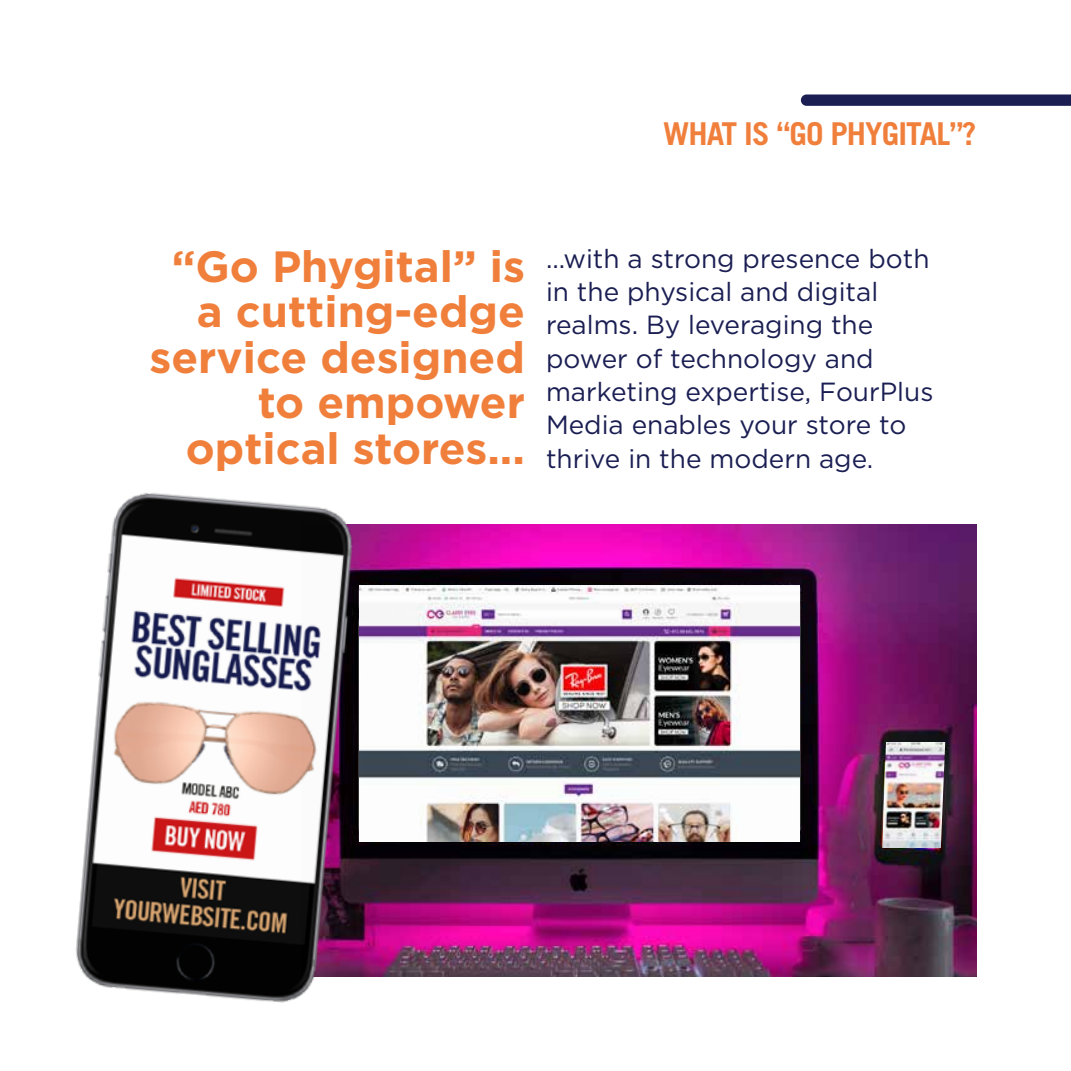
<style>
.page{position:relative;width:1071px;height:1071px;background:#fff}
.page>*{position:absolute;margin:0;border:0;box-sizing:border-box;transform-origin:0 0}
.t1{font:700 43.75px/45.5px "Gotham";color:#f07f3c;text-align:right}
.t2{font:700 31.5px "Trade Gothic LT Std";letter-spacing:-.03em;color:#f07f3c}
.t3{font:26.25px/33.2px "Gotham";color:#1a1e52}
</style>
<div class="page">
<svg style="left:801px;top:94px;width:270px;height:12px;background:#272b5c"></svg>
<img style="left:361px;top:524px;width:459px;height:452px">
<img style="left:820px;top:524px;width:156px;height:452px">
<img style="left:361px;top:586px;width:439px;height:255px">
<img style="left:882px;top:742px;width:63px;height:106px">
<img style="left:75px;top:493px;width:286px;height:510px">
<p class="t2" style="left:663px;top:115px;width:315px">WHAT IS “GO PHYGITAL”?</p>
<h1 class="t1" style="left:150px;top:243px;width:377px">“Go Phygital” is a cutting-edge service designed to empower optical stores...</h1>
<p class="t3" style="left:546px;top:241px;width:389px">...with a strong presence both in the physical and digital realms. By leveraging the power of technology and marketing expertise, FourPlus<br>Media enables your store to thrive in the modern age.</p>
</div>
